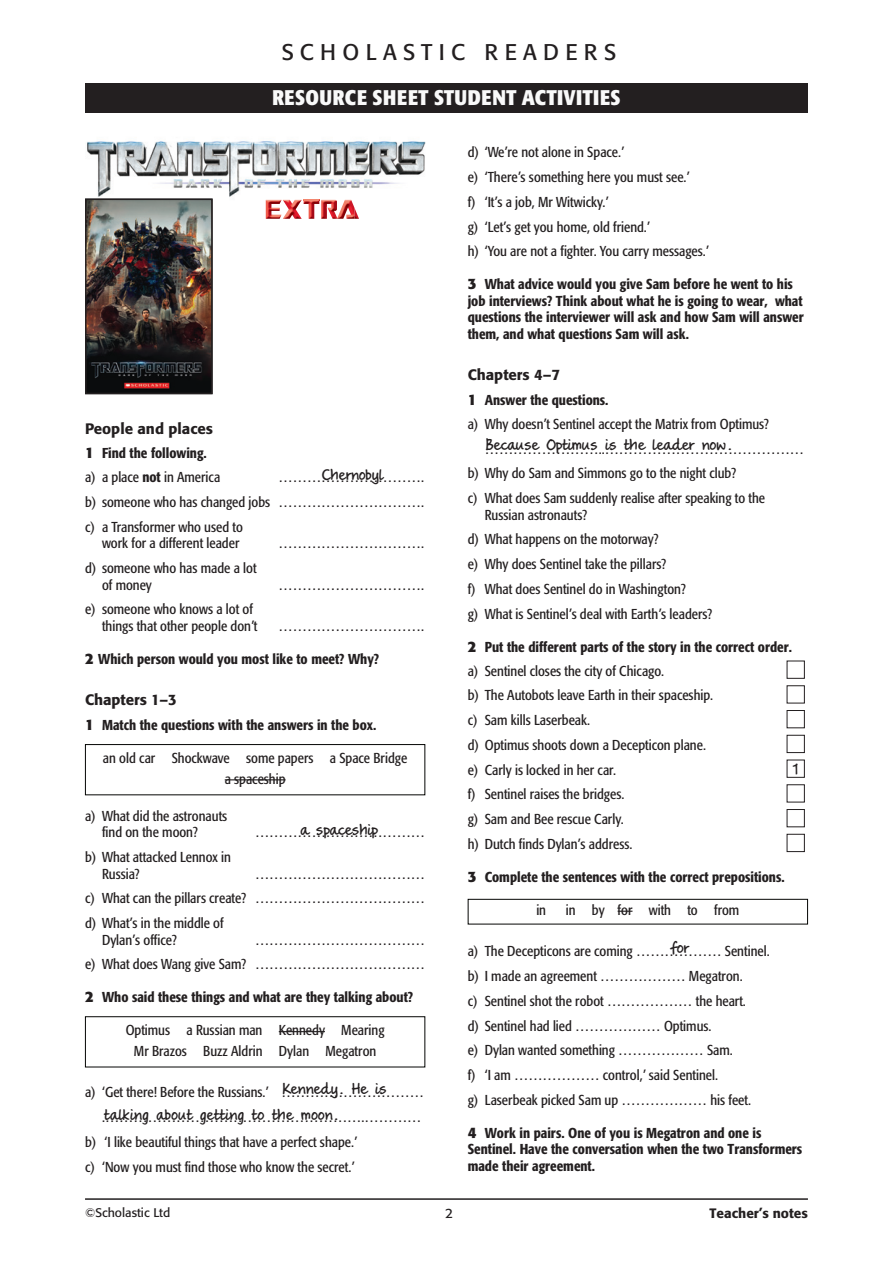
<style>
.page{position:relative;width:893px;height:1263px;background:#fff}
.page>*{position:absolute;margin:0;border:0;box-sizing:border-box;transform-origin:0 0}
.t1{font:22.5px "Formata";letter-spacing:.28em;color:#231f20}
.t2{font:700 condensed 21px "Formata";letter-spacing:.015em;color:#f9f9f9}
.t3{font:600 16.5px "Handfont PND";letter-spacing:-.01em;color:#231f20}
.t4{font:500 15px "Formata";color:#231f20}
.t5{font:condensed 14.25px/24.8px "Formata";color:#231f20}
.t6{font:500 condensed 14.25px/16.5px "Formata";color:#231f20}
.t7{font:500 13.5px "Formata";color:#231f20}
.t8{font:13.5px "Formata";color:#231f20}
.t9{font:12.3px "Formata";color:#231f20}
.s1{font-weight:700;font-stretch:normal;font-size:15px}
.s2{font-weight:400}
.s3{font-weight:500}
</style>
<div class="page">
<hr style="left:85px;top:1198px;width:723px;height:2px;background:#231f20">
<img style="left:85px;top:141px;width:341px;height:60px">
<div style="left:85px;top:83px;width:723px;height:30px;background:#231f20"></div>
<hr style="left:225px;top:779px;width:61px;height:1px;background:#231f20">
<hr style="left:279px;top:1031px;width:46px;height:1px;background:#231f20">
<div style="left:787px;top:661px;width:18px;height:18px;border:1px solid #231f20"></div>
<div style="left:787px;top:685px;width:18px;height:18px;border:1px solid #231f20"></div>
<div style="left:787px;top:710px;width:18px;height:18px;border:1px solid #231f20"></div>
<div style="left:787px;top:735px;width:18px;height:18px;border:1px solid #231f20"></div>
<div style="left:787px;top:760px;width:18px;height:18px;border:1px solid #231f20"></div>
<div style="left:787px;top:784px;width:18px;height:18px;border:1px solid #231f20"></div>
<div style="left:787px;top:809px;width:18px;height:18px;border:1px solid #231f20"></div>
<div style="left:787px;top:834px;width:18px;height:18px;border:1px solid #231f20"></div>
<svg style="left:618px;top:911px;width:14px;height:1px"></svg>
<div style="left:85px;top:744px;width:340px;height:51px;border:1px solid #040503"></div>
<div style="left:85px;top:1016px;width:340px;height:51px;border:1px solid #040503"></div>
<svg style="left:354px;top:208px;width:5px;height:11px"></svg>
<img style="left:321px;top:201px;width:33px;height:18px">
<img style="left:321px;top:200px;width:30px;height:1px">
<img style="left:304px;top:201px;width:15px;height:18px">
<img style="left:283px;top:201px;width:19px;height:18px">
<img style="left:266px;top:201px;width:15px;height:18px">
<svg style="left:266px;top:200px;width:53px;height:1px"></svg>
<div style="left:468px;top:899px;width:340px;height:25px;border:1px solid #040503"></div>
<img style="left:88px;top:202px;width:122px;height:189px">
<div style="left:85px;top:199px;width:128px;height:195px;border:2px solid #231f20"></div>
<h1 class="t1" style="left:282px;top:39px;width:336px">SCHOLASTIC READERS</h1>
<h2 class="t2" style="left:272px;top:84px;width:350px">RESOURCE SHEET STUDENT ACTIVITIES</h2>
<p class="t4" style="left:85px;top:419px;width:130px">People and places</p>
<p class="t6" style="left:85px;top:441px;width:137px;line-height:24px"><span class="s1">1</span> Find the following. <span class="s2">a) a place</span> not <span class="s2">in America</span></p>
<p class="t3" style="left:322px;top:464px;width:63px">Chernobyl</p>
<p class="t5" style="left:85px;top:465px;width:340px;text-align:justify;text-indent:194px">…………………………. b) someone who has changed jobs …………………………. c) a Transformer who used to</p>
<p class="t5" style="left:102px;top:531px;width:139px">work for a different leader</p>
<p class="t5" style="left:279px;top:531px;width:147px">………………………….</p>
<p class="t5" style="left:102px;top:560px;width:156px;line-height:16.5px;text-indent:-17px">d) someone who has made a lot of money</p>
<p class="t5" style="left:279px;top:572px;width:147px">………………………….</p>
<p class="t5" style="left:102px;top:601px;width:157px;line-height:16.5px;text-indent:-17px">e) someone who knows a lot of things that other people don’t</p>
<p class="t5" style="left:279px;top:614px;width:147px">………………………….</p>
<p class="t6" style="left:85px;top:650px;width:296px"><span class="s1">2</span> Which person would you most like to meet? Why?</p>
<p class="t4" style="left:85px;top:691px;width:93px">Chapters 1–3</p>
<p class="t6" style="left:85px;top:716px;width:293px"><span class="s1">1</span> Match the questions with the answers in the box.</p>
<p class="t5" style="left:103px;top:748px;width:306px;line-height:20.7px;text-align:center">an old car Shockwave some papers a Space Bridge a spaceship</p>
<p class="t5" style="left:102px;top:808px;width:127px;line-height:16.5px;text-indent:-17px">a) What did the astronauts find on the moon?</p>
<p class="t5" style="left:255px;top:820px;width:172px">………………………………</p>
<p class="t5" style="left:102px;top:849px;width:130px;line-height:16.5px;text-indent:-17px">b) What attacked Lennox in<br>Russia?</p>
<p class="t5" style="left:85px;top:861px;width:342px;text-align:justify;text-indent:170px">……………………………… c) What can the pillars create? ……………………………… d) What’s in the middle of</p>
<p class="t5" style="left:102px;top:927px;width:76px">Dylan’s office?</p>
<p class="t3" style="left:300px;top:819px;width:79px">a spaceship</p>
<p class="t5" style="left:85px;top:927px;width:342px;text-align:right">………………………………<br>e) What does Wang give Sam? ………………………………</p>
<p class="t6" style="left:85px;top:989px;width:330px"><span class="s1">2</span> Who said these things and what are they talking about?</p>
<p class="t5" style="left:126px;top:1020px;width:260px;line-height:20.7px;text-align:center">Optimus a Russian man Kennedy Mearing<br>Mr Brazos Buzz Aldrin Dylan Megatron</p>
<p class="t5" style="left:85px;top:1080px;width:340px">a) ‘Get there! Before the Russians.’ …………………………</p>
<p class="t5" style="left:102px;top:1105px;width:321px">.……………………………………………….…………</p>
<p class="t5" style="left:85px;top:1129px;width:273px">b) ‘I like beautiful things that have a perfect shape.’</p>
<p class="t5" style="left:85px;top:1154px;width:271px">c) ‘Now you must find those who know the secret.’</p>
<p class="t3" style="left:283px;top:1078px;width:106px">Kennedy. He is</p>
<p class="t3" style="left:104px;top:1104px;width:236px">talking about getting to the moon.</p>
<p class="t5" style="left:468px;top:140px;width:243px">d) ‘We’re not alone in Space.’<br>e) ‘There’s something here you must see.’<br>f) ‘It’s a job, Mr Witwicky.’<br>g) ‘Let’s get you home, old friend.’<br>h) ‘You are not a fighter. You carry messages.’</p>
<p class="t6" style="left:468px;top:276px;width:338px"><span class="s1">3</span> What advice would you give Sam before he went to his job interviews? Think about what he is going to wear, what questions the interviewer will ask and how Sam will answer them, and what questions Sam will ask.</p>
<p class="t4" style="left:468px;top:366px;width:94px">Chapters 4–7</p>
<p class="t6" style="left:468px;top:392px;width:142px"><span class="s1">1</span> Answer the questions.</p>
<p class="t5" style="left:468px;top:412px;width:303px">a) Why doesn’t Sentinel accept the Matrix from Optimus?</p>
<p class="t5" style="left:485px;top:436px;width:321px">……………………..……………………………………</p>
<p class="t5" style="left:468px;top:461px;width:270px">b) Why do Sam and Simmons go to the night club?</p>
<p class="t5" style="left:468px;top:486px;width:299px">c) What does Sam suddenly realise after speaking to the</p>
<p class="t5" style="left:468px;top:502px;width:246px;text-indent:17px">Russian astronauts?<br>d) What happens on the motorway?<br>e) Why does Sentinel take the pillars?<br>f) What does Sentinel do in Washington?<br>g) What is Sentinel’s deal with Earth’s leaders?</p>
<p class="t5" style="left:468px;top:634px;width:326px"><span class="s1">2</span> <span class="s3">Put the different parts of the story in the correct order. </span>a) Sentinel closes the city of Chicago.<br>b) The Autobots leave Earth in their spaceship.<br>c) Sam kills Laserbeak.<br>d) Optimus shoots down a Decepticon plane.<br>e) Carly is locked in her car.</p>
<p class="t3" style="left:486px;top:434px;width:248px">Because Optimus is the leader now.</p>
<p class="t3" style="left:793px;top:758px;width:7px">1</p>
<p class="t5" style="left:468px;top:782px;width:166px">f) Sentinel raises the bridges. g) Sam and Bee rescue Carly. h) Dutch finds Dylan’s address.</p>
<p class="t6" style="left:468px;top:869px;width:318px"><span class="s1">3</span> Complete the sentences with the correct prepositions.</p>
<p class="t5" style="left:536px;top:898px;width:11px">in</p>
<p class="t5" style="left:566px;top:898px;width:175px">in by for with to from</p>
<p class="t5" style="left:468px;top:939px;width:303px">a) The Decepticons are coming ……………… Sentinel. b) I made an agreement ……………… Megatron.<br>c) Sentinel shot the robot ……………… the heart.<br>d) Sentinel had lied ……………… Optimus.<br>e) Dylan wanted something ……………… Sam.<br>f) ‘I am ……………… control,’ said Sentinel.<br>g) Laserbeak picked Sam up ……………… his feet.</p>
<p class="t6" style="left:468px;top:1124px;width:336px"><span class="s1">4</span> Work in pairs. One of you is Megatron and one is<br>Sentinel. Have the conversation when the two Transformers made their agreement.</p>
<p class="t3" style="left:670px;top:937px;width:21px">for</p>
<p class="t9" style="left:85px;top:1205px;width:87px">©Scholastic Ltd</p>
<p class="t7" style="left:709px;top:1204px;width:100px">Teacher’s notes</p>
<p class="t8" style="left:445px;top:1205px;width:9px">2</p>
</div>
